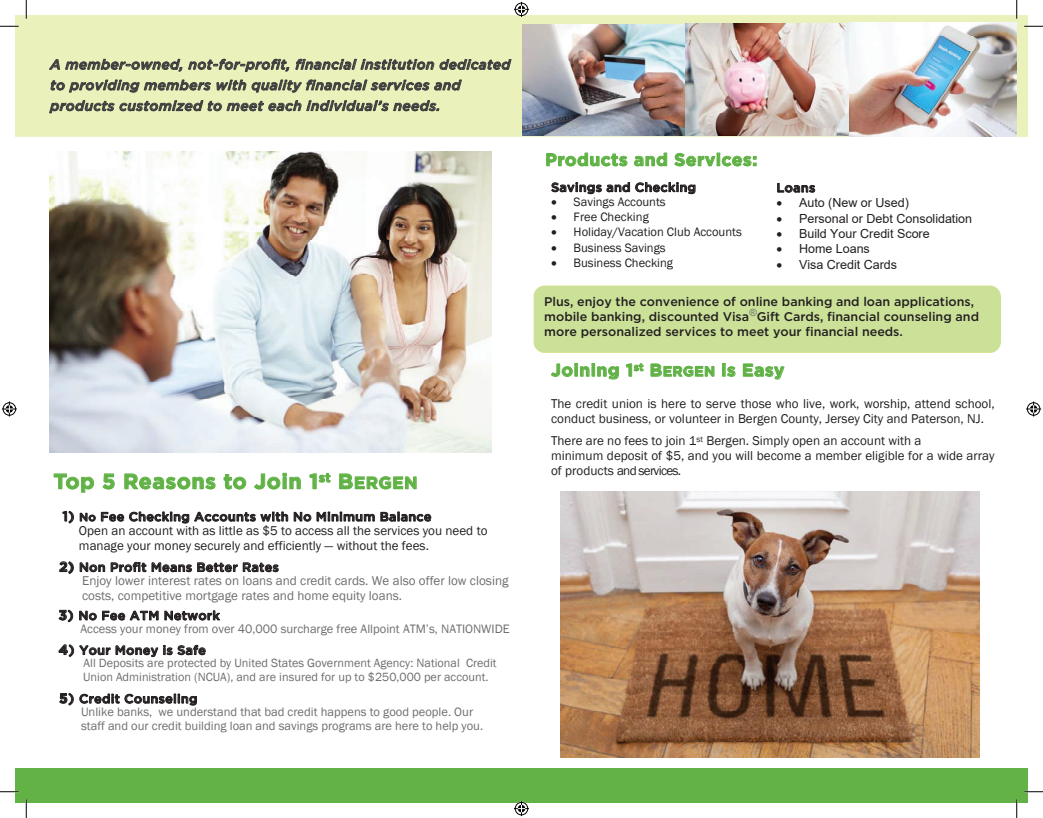
<style>
.page{position:relative;width:1043px;height:818px;background:#fff}
.page>*{position:absolute;margin:0;border:0;box-sizing:border-box;transform-origin:0 0}
.t1{font:700 21.25px "Gotham";letter-spacing:.03em;color:#60b245}
.t2{font:700 17.5px "Gotham";letter-spacing:.03em;color:#60b245}
.t3{font:italic 500 13.75px/20.6px "Gotham";letter-spacing:.03em;color:#3e3e3f}
.t4{font:13.12px/14.9px "Franklin Gothic";color:#231f20}
.t5{font:13.12px/14.9px "Franklin Gothic";color:#6d6e71}
.t6{font:12.5px/14.1px "Franklin Gothic";color:#6d6e71}
.t7{font:500 12.5px/15px "Gotham";color:#231f20}
.t8{font:500 12.5px "Gotham";letter-spacing:.025em;color:#231f20}
.t9{font:12.5px "Franklin Gothic";color:#231f20}
.t10{font:12.5px "Arial";color:#231f20}
.t11{font:12.25px/13.9px "Franklin Gothic";color:#6d6e71}
.t12{font:10px "Arial";color:#6d6e71}
.s1{font-size:13.5px}
.s2{font-size:17px}
.s3{font-size:13.75px}
.s4{font-size:11.25px}
.s5{font-weight:700;font-size:13.75px}
.s6{font-size:14px}
</style>
<div class="page">
<div style="left:15px;top:15px;width:1013px;height:121px;background:#ebf1bb"></div>
<img style="left:522px;top:23px;width:494px;height:113px">
<img style="left:560px;top:491px;width:419px;height:266px">
<svg style="left:49px;top:59px;width:133px;height:13px;background:#b1b591"></svg>
<svg style="left:188px;top:59px;width:101px;height:13px"></svg>
<svg style="left:295px;top:59px;width:216px;height:11px;background:#a1a485"></svg>
<svg style="left:51px;top:80px;width:160px;height:12px;background:#aaae8c"></svg>
<svg style="left:217px;top:80px;width:29px;height:10px"></svg>
<svg style="left:252px;top:80px;width:210px;height:12px;background:#aaae8c"></svg>
<svg style="left:49px;top:100px;width:390px;height:13px;background:#b0b491"></svg>
<svg style="left:546px;top:153px;width:81px;height:13px"></svg>
<svg style="left:634px;top:153px;width:33px;height:13px"></svg>
<svg style="left:674px;top:153px;width:82px;height:13px"></svg>
<svg style="left:551px;top:182px;width:144px;height:12px"></svg>
<svg style="left:777px;top:183px;width:38px;height:9px"></svg>
<img style="left:50px;top:152px;width:441px;height:300px">
<svg style="left:54px;top:473px;width:40px;height:19px"></svg>
<svg style="left:102px;top:473px;width:13px;height:16px"></svg>
<svg style="left:124px;top:473px;width:91px;height:16px"></svg>
<svg style="left:224px;top:474px;width:22px;height:15px"></svg>
<svg style="left:254px;top:473px;width:47px;height:16px"></svg>
<svg style="left:309px;top:473px;width:21px;height:16px"></svg>
<svg style="left:339px;top:473px;width:77px;height:16px"></svg>
<svg style="left:62px;top:511px;width:12px;height:12px"></svg>
<svg style="left:80px;top:511px;width:208px;height:12px"></svg>
<svg style="left:294px;top:512px;width:17px;height:9px"></svg>
<svg style="left:317px;top:512px;width:57px;height:9px"></svg>
<svg style="left:380px;top:512px;width:51px;height:9px"></svg>
<svg style="left:59px;top:561px;width:15px;height:13px"></svg>
<svg style="left:80px;top:562px;width:25px;height:10px"></svg>
<svg style="left:111px;top:562px;width:35px;height:10px"></svg>
<svg style="left:152px;top:562px;width:85px;height:10px"></svg>
<svg style="left:243px;top:562px;width:35px;height:10px"></svg>
<svg style="left:59px;top:609px;width:14px;height:13px"></svg>
<svg style="left:79px;top:610px;width:79px;height:10px"></svg>
<svg style="left:165px;top:610px;width:55px;height:10px"></svg>
<svg style="left:59px;top:644px;width:51px;height:12px"></svg>
<svg style="left:116px;top:645px;width:89px;height:11px"></svg>
<svg style="left:59px;top:693px;width:15px;height:12px"></svg>
<svg style="left:80px;top:693px;width:39px;height:10px"></svg>
<svg style="left:125px;top:693px;width:72px;height:12px"></svg>
<svg style="left:551px;top:363px;width:68px;height:16px"></svg>
<svg style="left:626px;top:363px;width:17px;height:13px"></svg>
<svg style="left:650px;top:363px;width:64px;height:13px"></svg>
<svg style="left:722px;top:363px;width:13px;height:14px"></svg>
<svg style="left:743px;top:363px;width:41px;height:16px"></svg>
<div style="left:15px;top:768px;width:1013px;height:34px;background:#62b245"></div>
<svg style="left:0;top:25px;width:19px;height:2px"></svg>
<svg style="left:1024px;top:25px;width:18px;height:2px"></svg>
<svg style="left:0;top:791px;width:19px;height:1px"></svg>
<svg style="left:1024px;top:791px;width:18px;height:1px"></svg>
<svg style="left:25px;top:0;width:2px;height:19px"></svg>
<svg style="left:25px;top:799px;width:2px;height:19px"></svg>
<svg style="left:1015px;top:0;width:2px;height:19px"></svg>
<svg style="left:1015px;top:799px;width:2px;height:19px"></svg>
<svg style="left:514px;top:2px;width:15px;height:15px"></svg>
<svg style="left:514px;top:801px;width:15px;height:15px"></svg>
<svg style="left:2px;top:401px;width:15px;height:15px"></svg>
<svg style="left:1026px;top:401px;width:15px;height:15px"></svg>
<p class="t3" style="left:50px;top:54px;width:461px">A member-owned, not-for-profit, financial institution <span class="s1">dedicated </span>to providing members with quality financial services and products customized to meet each individual’s needs.</p>
<h1 class="t1" style="left:53px;top:467px;width:366px">Top 5 Reasons to Join 1<sup>st</sup> B<span class="s2">ERGEN</span></h1>
<p class="t8" style="left:62px;top:508px;width:370px"><span class="s3">1)</span> <span class="s4">No</span> Fee Checking Accounts with No Minimum Balance</p>
<p class="t4" style="left:79px;top:523px;width:410px">Open an account with as little as $5 to access all the services you need to manage your money securely and efficiently — without the fees.</p>
<p class="t8" style="left:59px;top:559px;width:221px"><span class="s5">2)</span> Non Profit Means Better Rates</p>
<p class="t5" style="left:82px;top:573px;width:428px">Enjoy lower interest rates on loans and credit cards. We also offer low closing costs, competitive mortgage rates and home equity loans.</p>
<p class="t8" style="left:59px;top:607px;width:163px"><span class="s5">3</span><span class="s3">)</span> No Fee ATM Network</p>
<p class="t6" style="left:81px;top:622px;width:430px">Access your money from over 40,000 surcharge free Allpoint ATM’s, NATIONWIDE</p>
<p class="t8" style="left:59px;top:642px;width:149px"><span class="s5">4</span><span class="s3">)</span> Your Money is Safe</p>
<p class="t11" style="left:83px;top:656px;width:415px">All Deposits are protected by United States Government Agency: National Credit<br>Union Administration (NCUA), and are insured for up to $250,000 per account.</p>
<p class="t8" style="left:59px;top:690px;width:140px"><span class="s5">5</span><span class="s3">)</span> Credit Counseling</p>
<p class="t6" style="left:81px;top:705px;width:403px">Unlike banks, we understand that bad credit happens to good people. Our staff and our credit building loan and savings programs are here to help you.</p>
<h2 class="t2" style="left:545px;top:148px;width:214px">Products and Services:</h2>
<p class="t8" style="left:551px;top:179px;width:146px">Savings and Checking</p>
<p class="t9" style="left:551px;top:194px;width:116px">• Savings Accounts</p>
<p class="t9" style="left:551px;top:209px;width:99px">• Free Checking</p>
<p class="t9" style="left:551px;top:224px;width:192px">• Holiday/Vacation Club Accounts</p>
<p class="t9" style="left:551px;top:240px;width:116px">• Business Savings</p>
<p class="t9" style="left:551px;top:255px;width:123px">• Business Checking</p>
<p class="t7" style="left:776px;top:180px;width:40px">Loans</p>
<p class="t10" style="left:776px;top:194px;width:134px">• Auto (New or Used)</p>
<p class="t10" style="left:776px;top:209px;width:197px">• Personal or Debt Consolidation</p>
<p class="t10" style="left:776px;top:225px;width:155px">• Build Your Credit Score</p>
<p class="t10" style="left:776px;top:240px;width:95px">• Home Loans</p>
<p class="t10" style="left:776px;top:255px;width:122px">• Visa Credit Cards</p>
<p class="t7" style="left:544px;top:293px;width:436px">Plus, enjoy the convenience of online banking and loan applications, mobile banking, discounted Visa Gift Cards, financial counseling and more personalized services to meet your financial needs.</p>
<p class="t12" style="left:749px;top:305px;width:9px">®</p>
<h2 class="t2" style="left:551px;top:358px;width:235px">Joining 1<sup>st</sup> B<span class="s6">ERGEN</span> is Easy</h2>
<p class="t4" style="left:551px;top:397px;width:445px">The credit union is here to serve those who live, work, worship, attend school, conduct business, or volunteer in Bergen County, Jersey City and Paterson, NJ.</p>
<p class="t4" style="left:551px;top:433px;width:445px">There are no fees to join 1<sup>st</sup> Bergen. Simply open an account with a<br>minimum deposit of $5, and you will become a member eligible for a wide array of products and services.</p>
</div>
